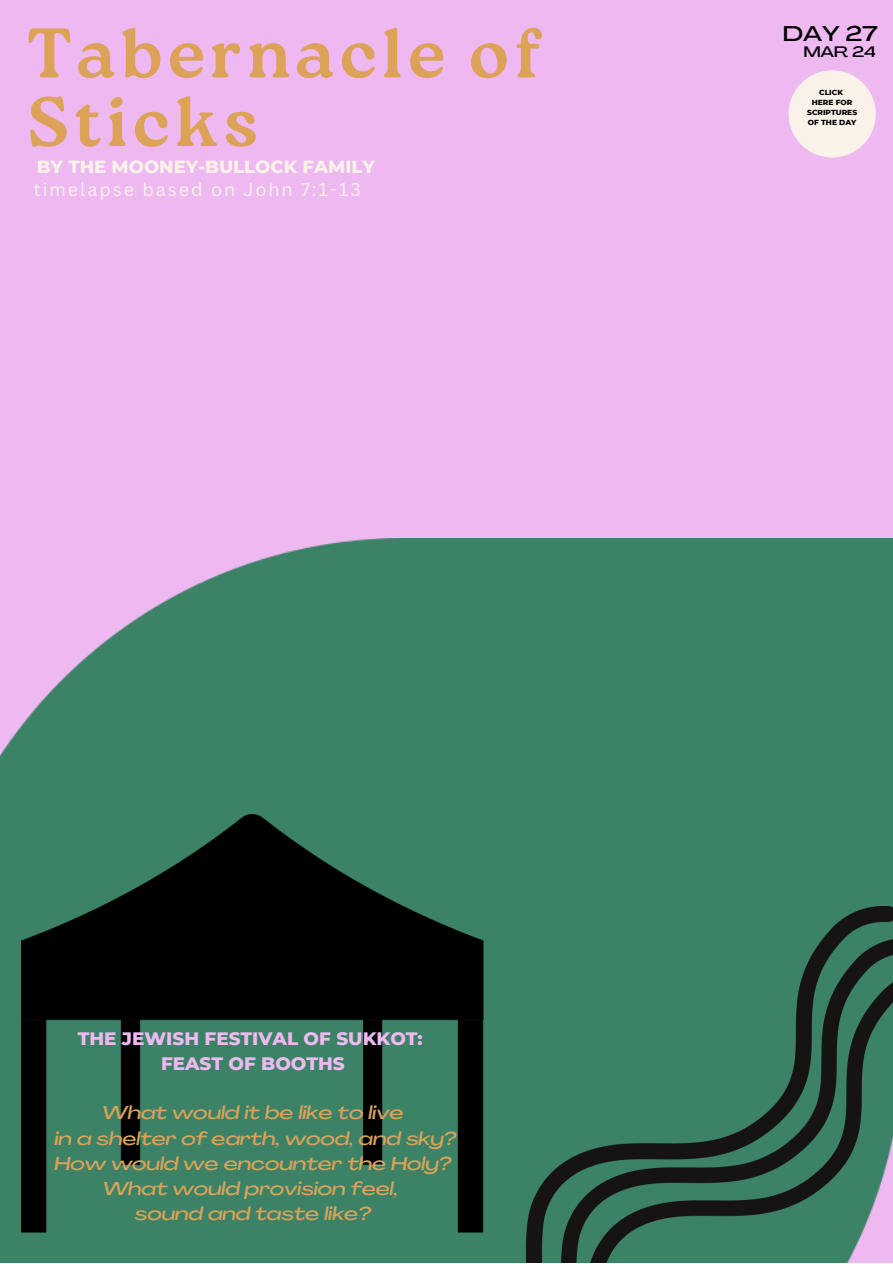
<style>
.page{position:relative;width:893px;height:1264px;background:#fff}
.page>*{position:absolute;margin:0;border:0;box-sizing:border-box;transform-origin:0 0}
.t1{font:700 70.05px/68.6px "Roca Two";letter-spacing:.07em;color:#dba258}
.t2{font:500 21px "Agrandir Grand";color:#000}
.t3{font:italic 500 18.45px/25.2px "Agrandir Grand";color:#dba258;text-align:center}
.t4{font:800 18.45px/25.2px "Montserrat";color:#eeb9f1;text-align:center}
.t5{font:18px "Canva Sans";letter-spacing:.11em;color:#faf2e9}
.t6{font:800 18px "Montserrat";color:#faf2e9}
.t7{font:500 15px "Agrandir Grand";color:#000}
.t8{font:800 7.5px/10.1px "Montserrat";color:#000;text-align:center}
</style>
<div class="page">
<div style="left:0;top:0;width:892px;height:1262px;background:#eeb9f1"></div>
<div style="left:788px;top:70px;width:87px;height:87px;background:#faf2e9;border-radius:50%"></div>
<img style="left:0;top:538px;width:892px;height:724px">
<img style="left:525px;top:906px;width:367px;height:356px">
<img style="left:560px;top:938px;width:332px;height:324px">
<img style="left:585px;top:971px;width:307px;height:291px">
<img style="left:22px;top:814px;width:462px;height:418px">
<h1 class="t1" style="left:27px;top:19px;width:515px">Tabernacle of<br>Sticks</h1>
<p class="t6" style="left:37px;top:155px;width:339px">BY THE MOONEY-BULLOCK FAMILY</p>
<p class="t5" style="left:33px;top:177px;width:329px">timelapse based on John 7:1-13</p>
<p class="t2" style="left:783px;top:25px;width:96px">DAY 27</p>
<p class="t7" style="left:803px;top:46px;width:74px">MAR 24</p>
<p class="t8" style="left:807px;top:87px;width:51px">CLICK<br>HERE FOR<br>SCRIPTURES<br>OF THE DAY</p>
<p class="t4" style="left:78px;top:1025px;width:346px">THE JEWISH FESTIVAL OF SUKKOT:<br>FEAST OF BOOTHS</p>
<p class="t3" style="left:54px;top:1102px;width:403px">What would it be like to live<br>in a shelter of earth, wood, and sky?<br>How would we encounter the Holy?<br>What would provision feel,<br>sound and taste like?</p>
</div>
